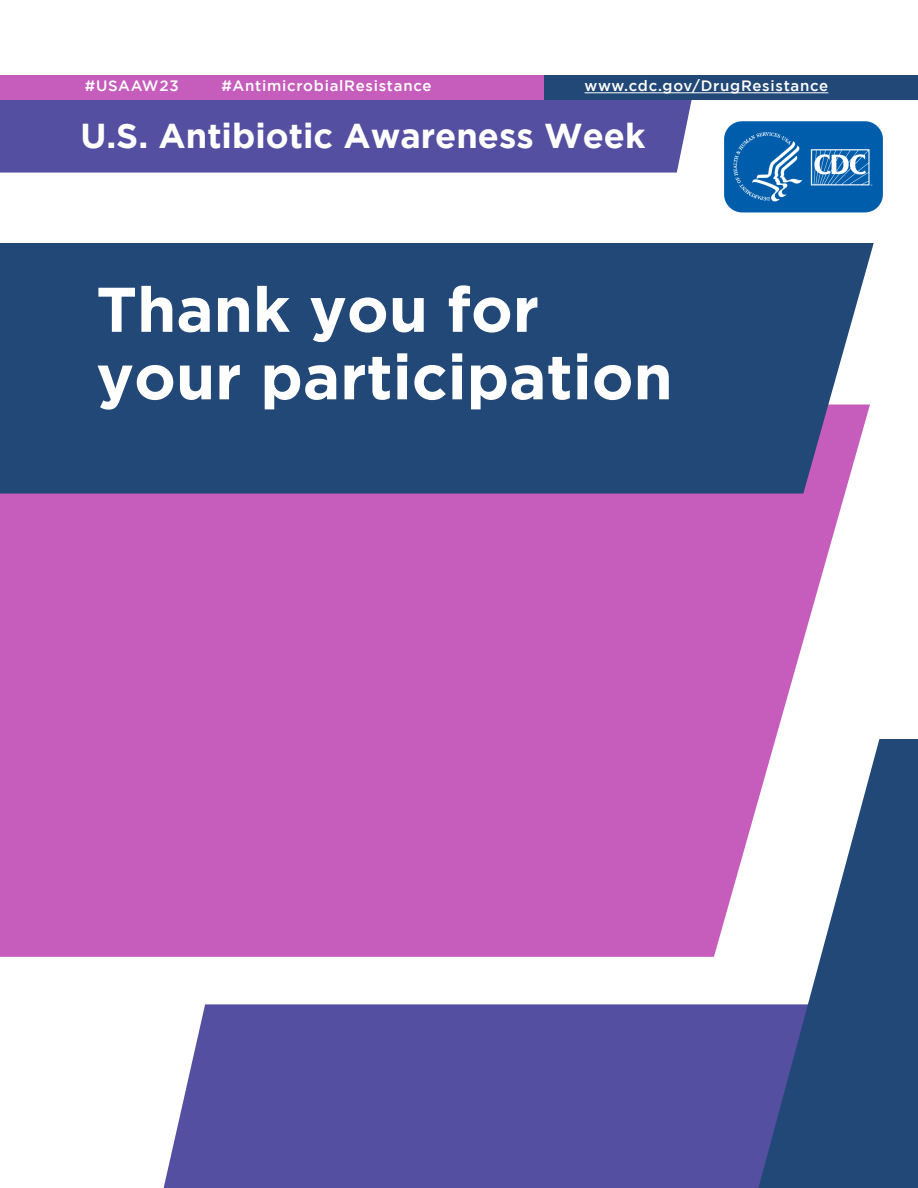
<style>
.page{position:relative;width:918px;height:1188px;background:#fff}
.page>*{position:absolute;margin:0;border:0;box-sizing:border-box;transform-origin:0 0}
.t1{font:700 63px "Gotham";color:#fff}
.Heading_1{font:700 34.5px "Gotham";color:#fff}
.t2{font:500 15px "Gotham";letter-spacing:.05em;color:#fff}
</style>
<div class="page">
<div style="left:0;top:100px;width:692px;height:73px;background:#544fa1"></div>
<div style="left:164px;top:1004px;width:594px;height:184px;background:#544fa1"></div>
<div style="left:0;top:494px;width:845px;height:463px;background:#c65dbc"></div>
<svg style="left:758px;top:739px;width:160px;height:449px;fill:#224878"></svg>
<div style="left:0;top:243px;width:874px;height:251px;background:#224878"></div>
<div style="left:543px;top:75px;width:375px;height:25px;background:#224878"></div>
<div style="left:0;top:75px;width:543px;height:25px;background:#c65dbc"></div>
<hr style="left:585px;top:93px;width:243px;height:1px;background:#fff">
<img style="left:724px;top:121px;width:159px;height:92px">
<p class="t2" style="left:85px;top:77px;width:95px">#USAAW23</p>
<p class="t2" style="left:221px;top:77px;width:212px">#AntimicrobialResistance</p>
<p class="t2" style="left:585px;top:77px;width:245px">www.cdc.gov/DrugResistance</p>
<h1 class="Heading_1" style="left:80px;top:116px;width:567px">U.S. Antibiotic Awareness Week</h1>
<p class="t1" style="left:96px;top:273px;width:444px">Thank you for</p>
<p class="t1" style="left:96px;top:341px;width:578px">your participation</p>
</div>
